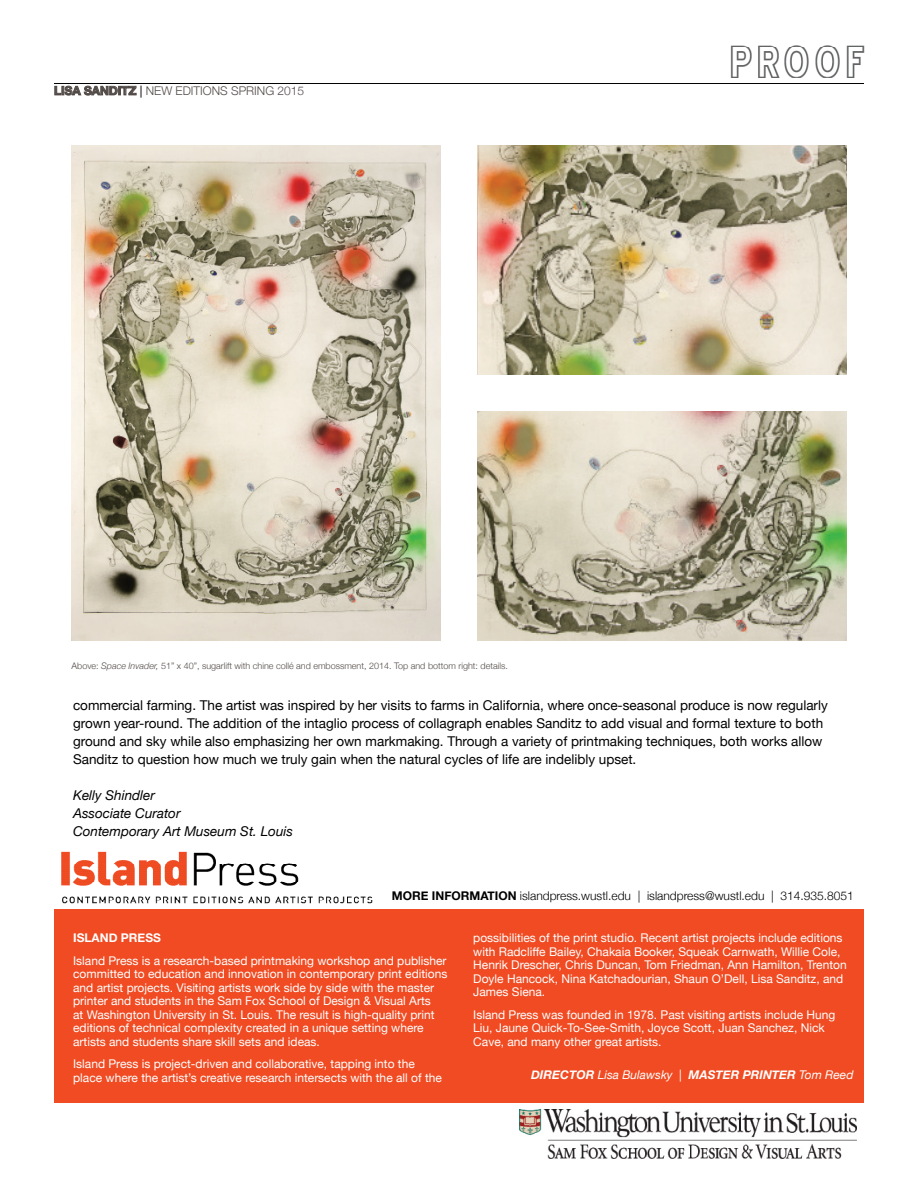
<style>
.page{position:relative;width:918px;height:1188px;background:#fff}
.page>*{position:absolute;margin:0;border:0;box-sizing:border-box;transform-origin:0 0}
.t1{font:13.5px/18px "Helvetica Neue";color:#000}
.t2{font:italic 13.5px "Helvetica Neue";color:#000}
.t3{font:12px/13.5px "Helvetica Neue";color:#fff}
.t4{font:300 12px "Helvetica Neue";color:#000}
.t5{font:italic 700 12px "Helvetica Neue";color:#fff}
.t6{font:300 12px "Helvetica Neue";color:#524a47}
.t7{font:700 12px "Helvetica Neue";color:#fff}
.t8{font:300 9px "Helvetica Neue";color:#524a47}
.s1{font-weight:700}
.s2{font-style:italic}
.s3{font-weight:400}
</style>
<div class="page">
<img style="left:730px;top:45px;width:135px;height:33px">
<img style="left:61px;top:851px;width:312px;height:53px">
<div style="left:54px;top:909px;width:810px;height:193px;background:#f04b22"></div>
<hr style="left:54px;top:83px;width:810px;height:1px;background:#000">
<svg style="left:55px;top:86px;width:81px;height:9px"></svg>
<img style="left:519px;top:1109px;width:338px;height:49px">
<img style="left:72px;top:145px;width:369px;height:495px">
<img style="left:477px;top:145px;width:369px;height:230px">
<img style="left:477px;top:411px;width:369px;height:229px">
<p class="t6" style="left:54px;top:81px;width:252px"><span class="s1">LISA SANDITZ |</span> NEW EDITIONS SPRING 2015</p>
<p class="t8" style="left:72px;top:659px;width:438px">Above: <span class="s2">Space Invader,</span> 51” x 40”, sugarlift with chine collé and embossment, 2014. Top and bottom right: details.</p>
<p class="t1" style="left:73px;top:697px;width:756px">commercial farming. The artist was inspired by her visits to farms in California, where once-seasonal produce is now regularly grown year-round. The addition of the intaglio process of collagraph enables Sanditz to add visual and formal texture to both ground and sky while also emphasizing her own markmaking. Through a variety of printmaking techniques, both works allow Sanditz to question how much we truly gain when the natural cycles of life are indelibly upset.</p>
<p class="t2" style="left:73px;top:786px;width:83px">Kelly Shindler</p>
<p class="t2" style="left:73px;top:804px;width:109px">Associate Curator</p>
<p class="t2" style="left:73px;top:822px;width:222px">Contemporary Art Museum St. Louis</p>
<p class="t4" style="left:392px;top:886px;width:463px"><span class="s1">MORE INFORMATION</span> islandpress.wustl.edu | islandpress@wustl.edu | 314.935.8051</p>
<p class="t7" style="left:73px;top:928px;width:89px">ISLAND PRESS</p>
<p class="t3" style="left:73px;top:954px;width:376px">Island Press is a research-based printmaking workshop and publisher committed to education and innovation in contemporary print editions and artist projects. Visiting artists work side by side with the master printer and students in the Sam Fox School of Design &amp; Visual Arts<br>at Washington University in St. Louis. The result is high-quality print editions of technical complexity created in a unique setting where artists and students share skill sets and ideas.</p>
<p class="t3" style="left:73px;top:1058px;width:370px">Island Press is project-driven and collaborative, tapping into the place where the artist’s creative research intersects with the all of the</p>
<p class="t3" style="left:473px;top:932px;width:375px">possibilities of the print studio. Recent artist projects include editions with Radcliffe Bailey, Chakaia Booker, Squeak Carnwath, Willie Cole, Henrik Drescher, Chris Duncan, Tom Friedman, Ann Hamilton, Trenton Doyle Hancock, Nina Katchadourian, Shaun O’Dell, Lisa Sanditz, and James Siena.</p>
<p class="t3" style="left:473px;top:1008px;width:364px">Island Press was founded in 1978. Past visiting artists include Hung<br>Liu, Jaune Quick-To-See-Smith, Joyce Scott, Juan Sanchez, Nick<br>Cave, and many other great artists.</p>
<p class="t5" style="left:531px;top:1066px;width:324px">DIRECTOR <span class="s3">Lisa Bulawsky |</span> MASTER PRINTER <span class="s3">Tom Reed</span></p>
</div>
